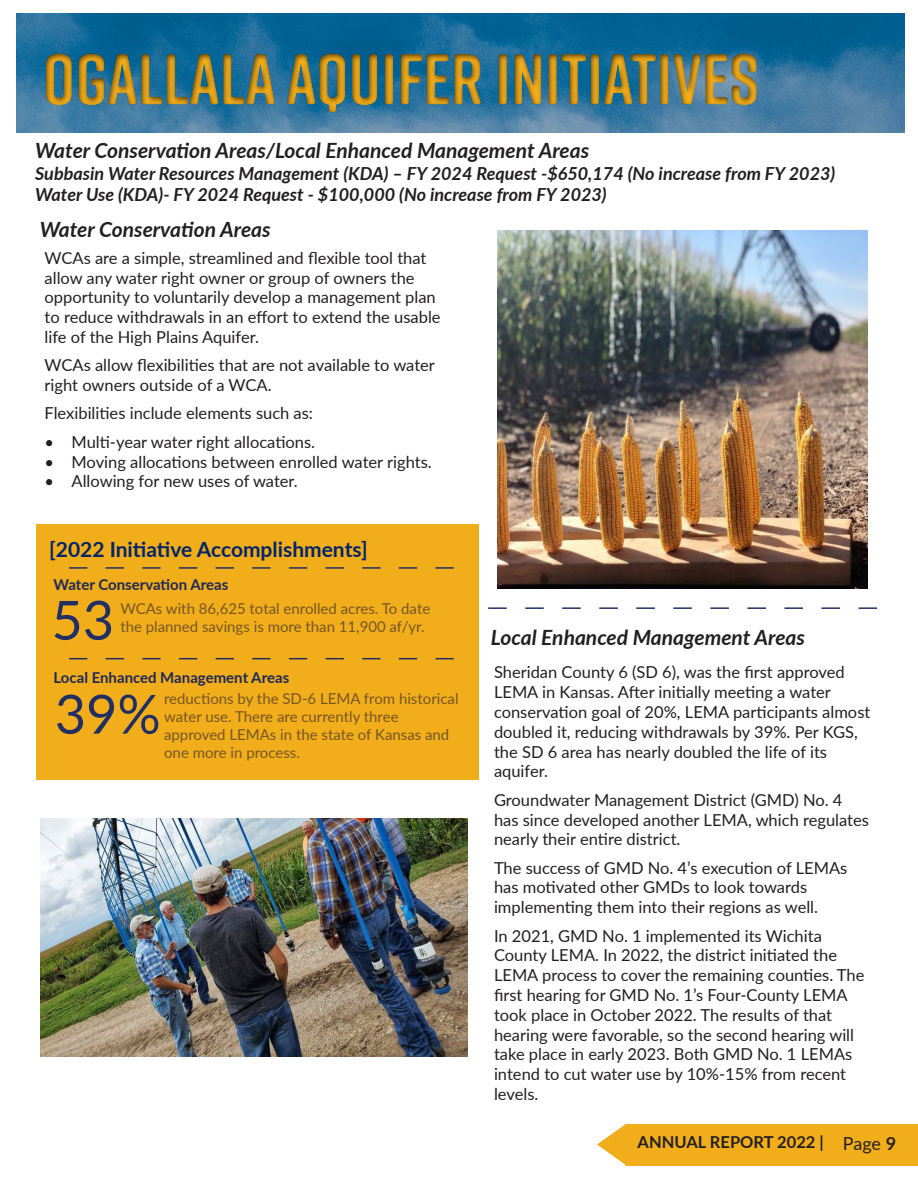
<style>
.page{position:relative;width:918px;height:1188px;background:#fff}
.page>*{position:absolute;margin:0;border:0;box-sizing:border-box;transform-origin:0 0}
.t1{font:700 72px "Rift Soft";color:#f2ad1b}
.Highlight_Text{font:54px "Lato";color:#212f65}
.Heading_2{font:italic 700 21px "Lato";color:#231f20}
.Heading_2-2{font:700 21px "Lato";color:#002569}
.t2{font:italic 700 18px/21.6px "Lato";color:#231f20}
.t3{font:18px "Lato";color:#231f20}
.Caption___Footer{font:16.5px/19.8px "Lato";color:#231f20}
.t4{font:700 16.5px "Lato";color:#231f20}
.Caption___Footer-2{font:15px/18px "Lato";color:#745623}
.Caption___Footer-3{font:700 15px "Lato";color:#1e2958}
.s1{font-weight:700}
</style>
<div class="page">
<img style="left:40px;top:818px;width:428px;height:238px">
<img style="left:16px;top:14px;width:889px;height:118px">
<div style="left:34px;top:27px;width:858px;height:105px;background:#231f20;opacity:.78"></div>
<img style="left:497px;top:231px;width:370px;height:357px">
<div style="left:36px;top:524px;width:443px;height:255px;background:#f2ad1b"></div>
<svg style="left:488px;top:607px;width:389px;height:2px"></svg>
<svg style="left:69px;top:567px;width:385px;height:2px"></svg>
<div style="left:625px;top:1124px;width:293px;height:41px;background:#f2ad1b"></div>
<svg style="left:597px;top:1124px;width:28px;height:41px"></svg>
<svg style="left:69px;top:658px;width:385px;height:1px"></svg>
<h1 class="t1" style="left:43px;top:28px;width:718px">OGALLALA AQUIFER INITIATIVES</h1>
<p class="Heading_2" style="left:35px;top:135px;width:556px">Water Conservation Areas/Local Enhanced Management Areas</p>
<p class="t2" style="left:35px;top:162px;width:802px">Subbasin Water Resources Management (KDA) – FY 2024 Request -$650,174 (No increase from FY 2023)<br>Water Use (KDA)- FY 2024 Request - $100,000 (No increase from FY 2023)</p>
<p class="Heading_2" style="left:40px;top:214px;width:232px">Water Conservation Areas</p>
<p class="Caption___Footer" style="left:45px;top:247px;width:398px">WCAs are a simple, streamlined and flexible tool that allow any water right owner or group of owners the opportunity to voluntarily develop a management plan to reduce withdrawals in an effort to extend the usable life of the High Plains Aquifer.</p>
<p class="Caption___Footer" style="left:45px;top:355px;width:392px">WCAs allow flexibilities that are not available to water right owners outside of a WCA.</p>
<p class="Caption___Footer" style="left:45px;top:403px;width:270px">Flexibilities include elements such as:</p>
<p class="Caption___Footer" style="left:45px;top:431px;width:272px">• Multi-year water right allocations.</p>
<p class="Caption___Footer" style="left:45px;top:451px;width:389px">• Moving allocations between enrolled water rights.</p>
<p class="Caption___Footer" style="left:45px;top:471px;width:255px">• Allowing for new uses of water.</p>
<p class="Heading_2-2" style="left:49px;top:534px;width:320px">[2022 Initiative Accomplishments]</p>
<p class="Caption___Footer-3" style="left:54px;top:573px;width:176px">Water Conservation Areas</p>
<p class="Highlight_Text" style="left:51px;top:581px;width:64px">53</p>
<p class="Caption___Footer-2" style="left:120px;top:599px;width:311px">WCAs with 86,625 total enrolled acres. To date the planned savings is more than 11,900 af/yr.</p>
<p class="Caption___Footer-3" style="left:54px;top:666px;width:237px">Local Enhanced Management Areas</p>
<p class="Highlight_Text" style="left:55px;top:675px;width:107px">39%</p>
<p class="Caption___Footer-2" style="left:164px;top:689px;width:296px">reductions by the SD-6 LEMA from historical water use. There are currently three approved LEMAs in the state of Kansas and one more in process.</p>
<p class="Heading_2" style="left:491px;top:622px;width:316px">Local Enhanced Management Areas</p>
<p class="Caption___Footer" style="left:494px;top:662px;width:378px">Sheridan County 6 (SD 6), was the first approved LEMA in Kansas. After initially meeting a water conservation goal of 20%, LEMA participants almost doubled it, reducing withdrawals by 39%. Per KGS, the SD 6 area has nearly doubled the life of its aquifer.</p>
<p class="Caption___Footer" style="left:494px;top:789px;width:376px">Groundwater Management District (GMD) No. 4 has since developed another LEMA, which regulates nearly their entire district.</p>
<p class="Caption___Footer" style="left:494px;top:857px;width:355px">The success of GMD No. 4’s execution of LEMAs has motivated other GMDs to look towards implementing them into their regions as well.</p>
<p class="Caption___Footer" style="left:494px;top:925px;width:372px">In 2021, GMD No. 1 implemented its Wichita County LEMA. In 2022, the district initiated the LEMA process to cover the remaining counties. The first hearing for GMD No. 1’s Four-County LEMA took place in October 2022. The results of that hearing were favorable, so the second hearing will take place in early 2023. Both GMD No. 1 LEMAs intend to cut water use by 10%-15% from recent levels.</p>
<p class="t4" style="left:638px;top:1130px;width:188px">ANNUAL REPORT 2022 |</p>
<p class="t3" style="left:843px;top:1130px;width:55px">Page <span class="s1">9</span></p>
</div>
